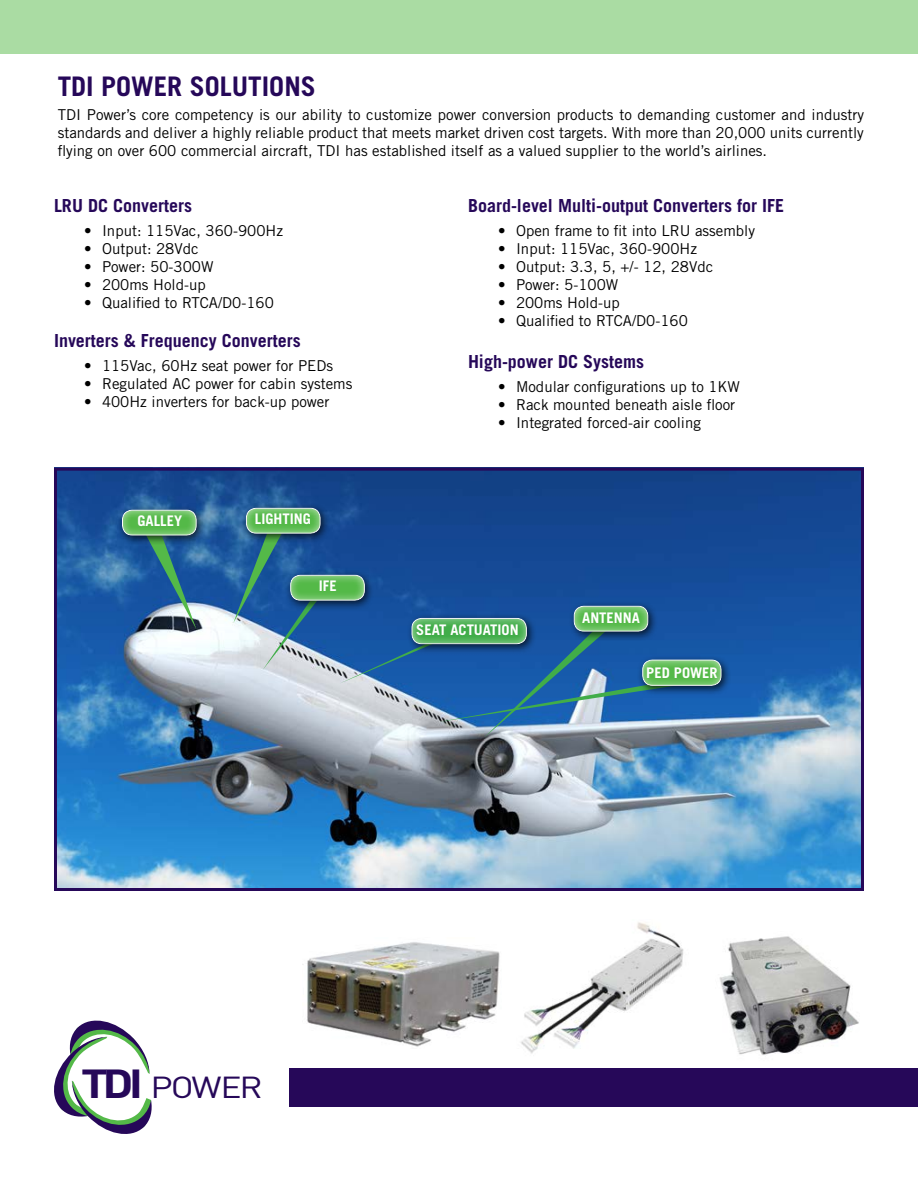
<style>
.page{position:relative;width:918px;height:1188px;background:#fff}
.page>*{position:absolute;margin:0;border:0;box-sizing:border-box;transform-origin:0 0}
.t1{font:30px "DIN";letter-spacing:-.06em;color:#260859;scale:1.18 1}
.t2{font:700 27px "Trade Gothic LT Std";color:#260859}
.t3{font:700 18px "Trade Gothic LT Std";color:#260859}
.t4{font:15px/18px "Trade Gothic LT Std";color:#000;text-align:justify}
.t5{font:700 14.55px "Trade Gothic LT Std";color:#fff}
.s1{font-weight:700;font-size:40.05px}
</style>
<div class="page">
<div style="left:0;top:0;width:918px;height:54px;background:#aadca3"></div>
<img style="left:58px;top:472px;width:802px;height:415px">
<div style="left:54px;top:468px;width:810px;height:423px;border:3px solid #260859"></div>
<img style="left:302px;top:942px;width:198px;height:105px">
<div style="left:241px;top:503px;width:89px;height:40px;background:#000;opacity:.75"></div>
<div style="left:246px;top:507px;width:76px;height:27px;background:#fff;opacity:.75"></div>
<svg style="left:144px;top:545px;width:53px;height:85px;background:#396d8e"></svg>
<div style="left:117px;top:504px;width:89px;height:41px;background:#000;opacity:.75"></div>
<div style="left:122px;top:508px;width:76px;height:27px;background:#fff;opacity:.75"></div>
<svg style="left:233px;top:530px;width:87px;height:140px;background:#5886aa"></svg>
<div style="left:285px;top:570px;width:90px;height:40px;background:#000;opacity:.75"></div>
<div style="left:290px;top:574px;width:77px;height:27px;background:#fff;opacity:.75"></div>
<div style="left:569px;top:601px;width:89px;height:40px;background:#000;opacity:.75"></div>
<div style="left:574px;top:605px;width:76px;height:27px;background:#fff;opacity:.75"></div>
<div style="left:406px;top:613px;width:130px;height:41px;background:#144d99"></div>
<div style="left:411px;top:617px;width:117px;height:28px;background:#fff;opacity:.75"></div>
<svg style="left:339px;top:628px;width:350px;height:110px;background:#4c80ac"></svg>
<div style="left:637px;top:654px;width:94px;height:41px;background:#000;opacity:.75"></div>
<div style="left:642px;top:658px;width:81px;height:29px;background:#fff;opacity:.75"></div>
<img style="left:520px;top:922px;width:164px;height:132px">
<img style="left:719px;top:936px;width:140px;height:119px">
<div style="left:290px;top:1068px;width:628px;height:38px;background:#260859"></div>
<svg style="left:54px;top:1020px;width:98px;height:114px"></svg>
<h2 class="t2" style="left:58px;top:70px;width:260px">TDI POWER SOLUTIONS</h2>
<p class="t4" style="left:58px;top:105px;width:808px">TDI Power’s core competency is our ability to customize power conversion products to demanding customer and industry standards and deliver a highly reliable product that meets market driven cost targets. With more than 20,000 units currently flying on over 600 commercial aircraft, TDI has established itself as a valued supplier to the world’s airlines.</p>
<p class="t3" style="left:54px;top:195px;width:140px">LRU DC Converters</p>
<p class="t4" style="left:84px;top:222px;width:201px">• Input: 115Vac, 360-900Hz</p>
<p class="t4" style="left:84px;top:240px;width:116px">• Output: 28Vdc</p>
<p class="t4" style="left:84px;top:258px;width:131px">• Power: 50-300W</p>
<p class="t4" style="left:84px;top:276px;width:123px">• 200ms Hold-up</p>
<p class="t4" style="left:84px;top:294px;width:191px">• Qualified to RTCA/D0-160</p>
<p class="t3" style="left:54px;top:330px;width:248px">Inverters &amp; Frequency Converters</p>
<p class="t4" style="left:84px;top:357px;width:251px">• 115Vac, 60Hz seat power for PEDs</p>
<p class="t4" style="left:84px;top:375px;width:270px">• Regulated AC power for cabin systems</p>
<p class="t4" style="left:84px;top:393px;width:247px">• 400Hz inverters for back-up power</p>
<p class="t5" style="left:137px;top:512px;width:46px">GALLEY</p>
<p class="t5" style="left:255px;top:510px;width:58px">LIGHTING</p>
<p class="t5" style="left:319px;top:577px;width:19px">IFE</p>
<p class="t3" style="left:468px;top:195px;width:318px">Board-level Multi-output Converters for IFE</p>
<p class="t4" style="left:498px;top:222px;width:259px">• Open frame to fit into LRU assembly</p>
<p class="t4" style="left:498px;top:240px;width:201px">• Input: 115Vac, 360-900Hz</p>
<p class="t4" style="left:498px;top:258px;width:217px">• Output: 3.3, 5, +/- 12, 28Vdc</p>
<p class="t4" style="left:498px;top:276px;width:122px">• Power: 5-100W</p>
<p class="t4" style="left:498px;top:294px;width:123px">• 200ms Hold-up</p>
<p class="t4" style="left:498px;top:312px;width:191px">• Qualified to RTCA/D0-160</p>
<p class="t3" style="left:468px;top:351px;width:178px">High-power DC Systems</p>
<p class="t4" style="left:498px;top:378px;width:244px">• Modular configurations up to 1KW</p>
<p class="t4" style="left:498px;top:396px;width:239px">• Rack mounted beneath aisle floor</p>
<p class="t4" style="left:498px;top:414px;width:204px">• Integrated forced-air cooling</p>
<p class="t5" style="left:416px;top:621px;width:104px">SEAT ACTUATION</p>
<p class="t5" style="left:582px;top:609px;width:59px">ANTENNA</p>
<p class="t5" style="left:646px;top:664px;width:73px">PED POWER</p>
<h1 class="t1" style="left:81px;top:1068px;width:155px"><span class="s1">TDI</span> POWER</h1>
</div>
